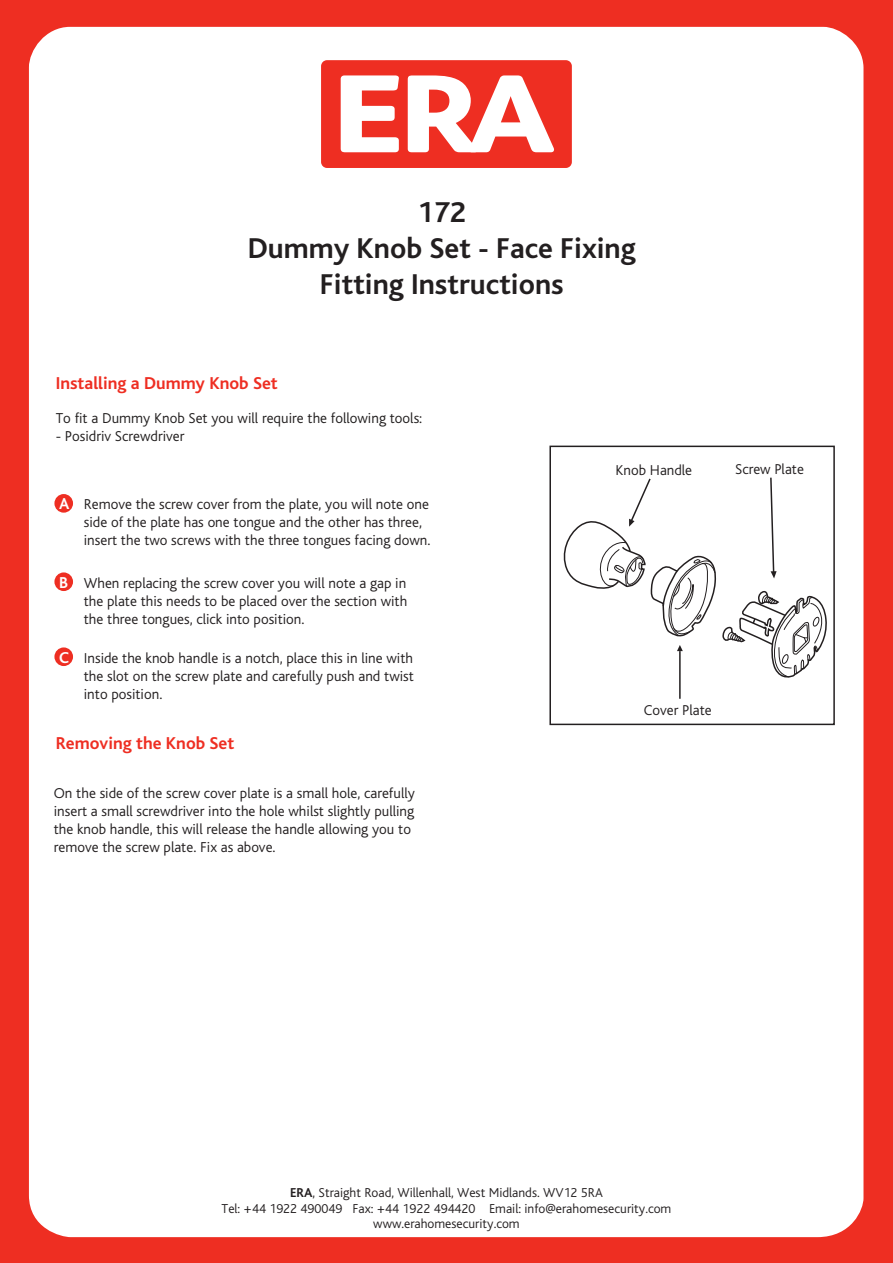
<style>
.page{position:relative;width:893px;height:1263px;background:#ee2e22}
.page>*{position:absolute;margin:0;border:0;box-sizing:border-box;transform-origin:0 0}
.t1{font:700 30px/36px "Bliss";color:#231f20;text-align:center}
.t2{font:700 18px "Bliss";color:#ee2e22}
.t3{font:700 16.5px "Bliss";color:#fff}
.t4{font:300 15px/18px "Bliss";color:#221e1f}
.t5{font:300 15px "Bliss";color:#211e1e}
.t6{font:300 15px "Bliss";color:#231f20}
.t7{font:300 13.5px/16.2px "Bliss";color:#231f20;text-align:center}
.s1{font-weight:700}
</style>
<div class="page">
<div style="left:29px;top:27px;width:834px;height:1210px;background:#fff"></div>
<div style="left:315px;top:54px;width:263px;height:120px;background:#fff;border-radius:9px"></div>
<div style="left:321px;top:60px;width:251px;height:108px;background:#ee2e22;border-radius:6px"></div>
<svg style="left:341px;top:75px;width:58px;height:77px"></svg>
<svg style="left:408px;top:75px;width:146px;height:77px"></svg>
<div style="left:54px;top:647px;width:19px;height:19px;background:#ee2e22;border-radius:50%"></div>
<div style="left:54px;top:572px;width:19px;height:19px;background:#ee2e22;border-radius:50%"></div>
<div style="left:54px;top:494px;width:19px;height:19px;background:#ee2e22;border-radius:50%"></div>
<div style="left:549px;top:446px;width:286px;height:279px;border:2px solid #231f20"></div>
<hr style="left:679px;top:651px;width:2px;height:48px;background:#231f20">
<svg style="left:560px;top:476px;width:269px;height:221px"></svg>
<h1 class="t1" style="left:248px;top:195px;width:390px">172<br>Dummy Knob Set - Face Fixing<br>Fitting Instructions</h1>
<p class="t2" style="left:56px;top:374px;width:224px">Installing a Dummy Knob Set</p>
<p class="t5" style="left:56px;top:410px;width:368px">To fit a Dummy Knob Set you will require the following tools:</p>
<p class="t5" style="left:56px;top:428px;width:130px">- Posidriv Screwdriver</p>
<p class="t3" style="left:59px;top:495px;width:12px">A</p>
<p class="t4" style="left:84px;top:495px;width:348px">Remove the screw cover from the plate, you will note one side of the plate has one tongue and the other has three, insert the two screws with the three tongues facing down.</p>
<p class="t3" style="left:59px;top:574px;width:10px">B</p>
<p class="t4" style="left:84px;top:574px;width:325px;text-align:justify">When replacing the screw cover you will note a gap in the plate this needs to be placed over the section with the three tongues, click into position.</p>
<p class="t3" style="left:59px;top:649px;width:12px">C</p>
<p class="t4" style="left:84px;top:649px;width:332px;text-align:justify">Inside the knob handle is a notch, place this in line with the slot on the screw plate and carefully push and twist into position.</p>
<p class="t2" style="left:56px;top:734px;width:180px">Removing the Knob Set</p>
<p class="t4" style="left:54px;top:784px;width:363px">On the side of the screw cover plate is a small hole, carefully insert a small screwdriver into the hole whilst slightly pulling the knob handle, this will release the handle allowing you to remove the screw plate. Fix as above.</p>
<p class="t6" style="left:616px;top:462px;width:78px">Knob Handle</p>
<p class="t6" style="left:735px;top:461px;width:70px">Screw Plate</p>
<p class="t6" style="left:644px;top:702px;width:69px">Cover Plate</p>
<p class="t7" style="left:222px;top:1185px;width:451px"><span class="s1">ERA</span>, Straight Road, Willenhall, West Midlands. WV12 5RA<br>Tel: +44 1922 490049 Fax: +44 1922 494420 Email: info@erahomesecurity.com</p>
<p class="t7" style="left:373px;top:1216px;width:148px">www.erahomesecurity.com</p>
</div>
